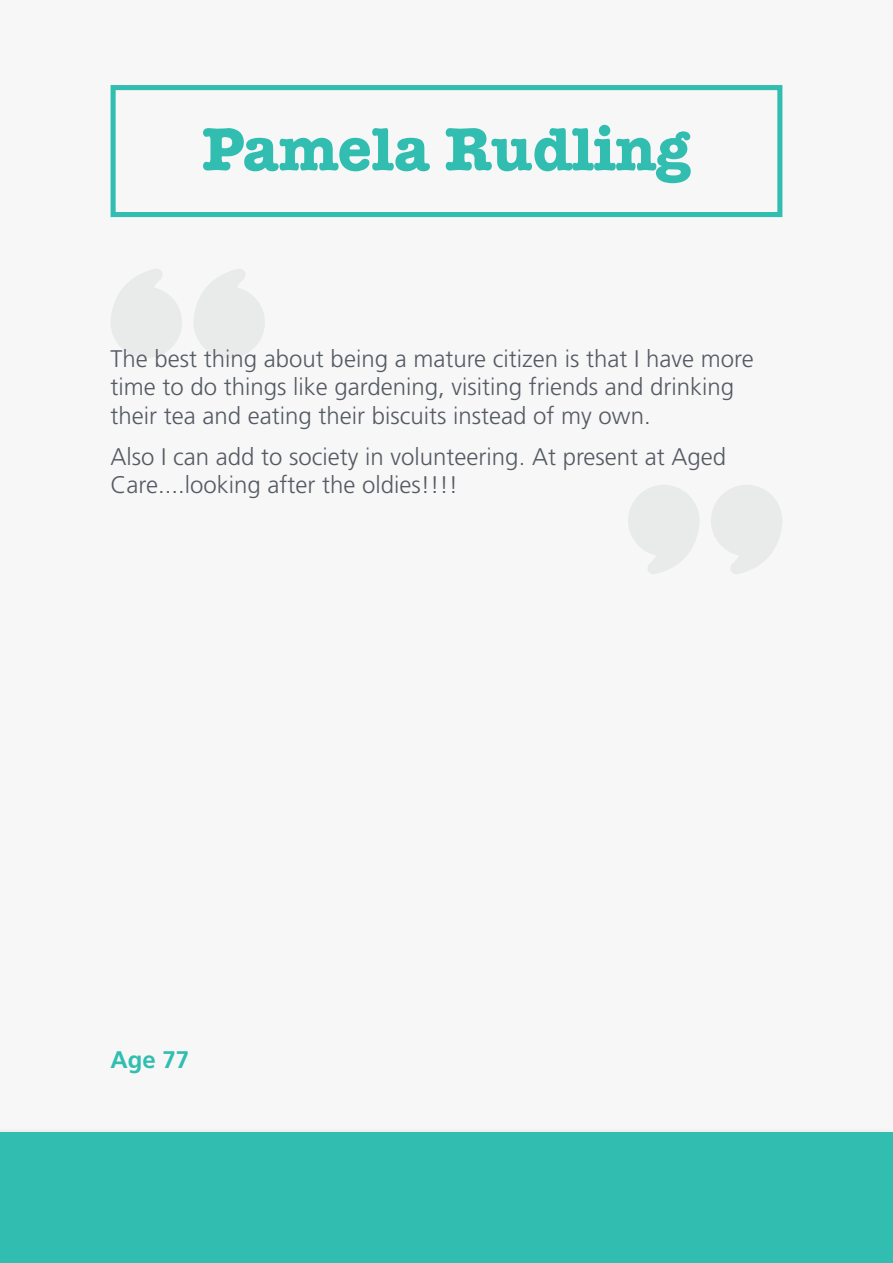
<style>
.page{position:relative;width:893px;height:1263px;background:#f7f7f7}
.page>*{position:absolute;margin:0;border:0;box-sizing:border-box;transform-origin:0 0}
.Name{font:700 60.9px "American Typewriter Std";color:#32bdb1}
.Body_span{font:300 24px/28.5px "Frutiger LT Std";color:#555a63}
.Intro{font:700 24px "Frutiger LT Std";color:#32bdb1}
</style>
<div class="page">
<svg style="left:111px;top:269px;width:71px;height:89px"></svg>
<svg style="left:194px;top:269px;width:71px;height:89px"></svg>
<svg style="left:711px;top:485px;width:71px;height:89px"></svg>
<svg style="left:628px;top:485px;width:71px;height:89px"></svg>
<div style="left:111px;top:85px;width:671px;height:132px;border:5px solid #32bdb1"></div>
<div style="left:0;top:1127px;width:893px;height:136px;background:#f3f3f3"></div>
<div style="left:0;top:1132px;width:893px;height:131px;background:#32bdb1"></div>
<p class="Name" style="left:202px;top:113px;width:490px">Pamela Rudling</p>
<p class="Body_span" style="left:111px;top:344px;width:645px">The best thing about being a mature citizen is that I have more time to do things like gardening, visiting friends and drinking their tea and eating their biscuits instead of my own.</p>
<p class="Body_span" style="left:111px;top:443px;width:617px">Also I can add to society in volunteering. At present at Aged<br>Care....looking after the oldies!!!!</p>
<p class="Intro" style="left:111px;top:1046px;width:80px">Age 77</p>
</div>
